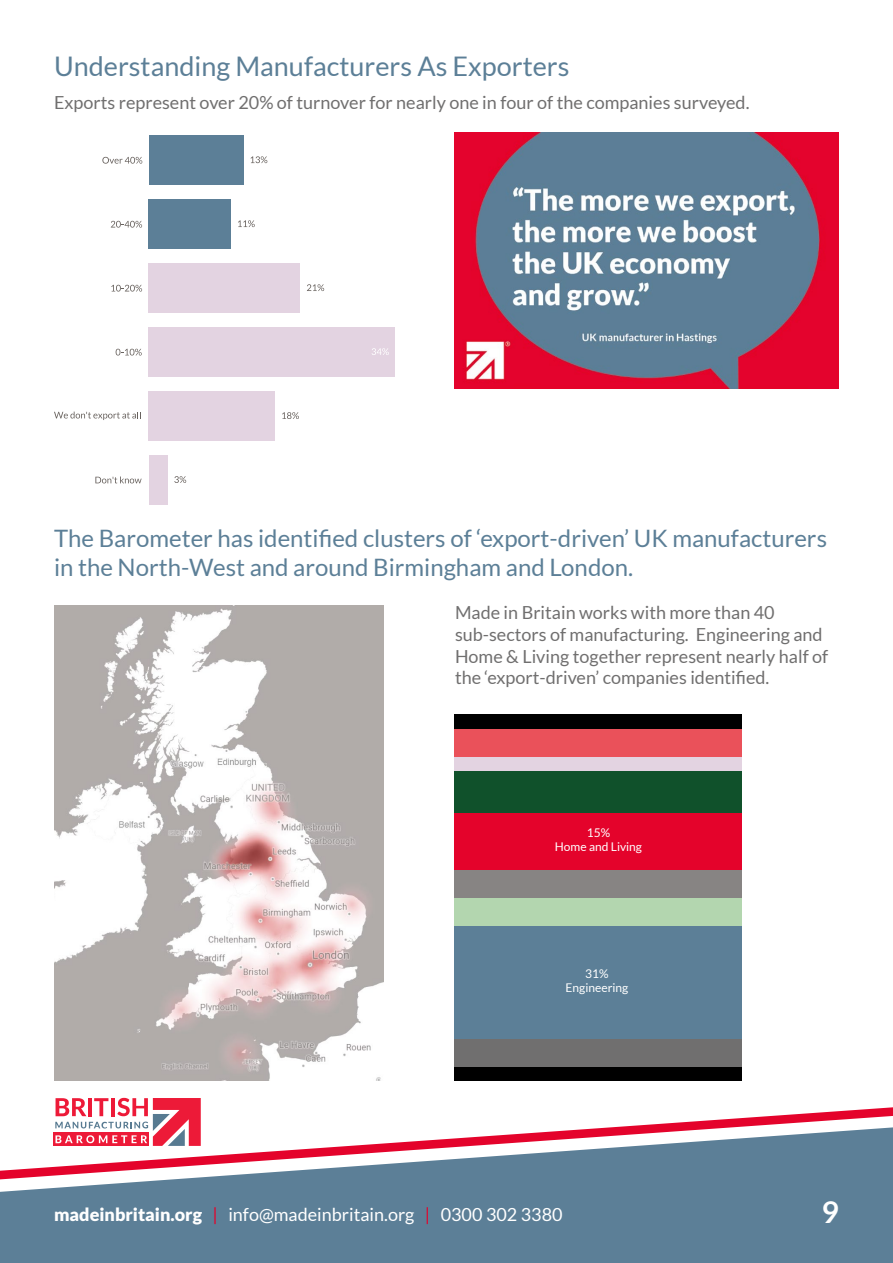
<style>
.page{position:relative;width:893px;height:1263px;background:#fff}
.page>*{position:absolute;margin:0;border:0;box-sizing:border-box;transform-origin:0 0}
.t1{font:700 30px "Lato";color:#fff}
.t2{font:27px "Lato";color:#5c7f97}
.t3{font:24px/28.8px "Lato";color:#5c7f97}
.t4{font:18px/21.6px "Lato";color:#706f6f}
.t5{font:18px "Lato";color:#fff}
.t6{font:12px/14.4px "Lato";color:#fff;text-align:center}
.s1{font-weight:900}
.s2{color:#e4032b}
</style>
<div class="page">
<div style="left:0;top:1180px;width:893px;height:83px;background:#5c7f97"></div>
<svg style="left:0;top:1107px;width:893px;height:73px"></svg>
<div style="left:49px;top:1091px;width:156px;height:60px;background:#fff"></div>
<div style="left:54px;top:1133px;width:95px;height:13px;background:#ed1a38"></div>
<svg style="left:55px;top:1098px;width:146px;height:48px"></svg>
<svg style="left:102px;top:157px;width:40px;height:7px"></svg>
<svg style="left:111px;top:221px;width:31px;height:7px"></svg>
<svg style="left:111px;top:285px;width:31px;height:7px"></svg>
<svg style="left:116px;top:349px;width:26px;height:6px"></svg>
<svg style="left:95px;top:476px;width:47px;height:7px"></svg>
<div style="left:149px;top:135px;width:94px;height:50px;background:#5c7f97"></div>
<div style="left:149px;top:199px;width:82px;height:50px;background:#5c7f97"></div>
<div style="left:149px;top:263px;width:151px;height:50px;background:#e3d3e1"></div>
<div style="left:149px;top:327px;width:246px;height:50px;background:#e3d3e1"></div>
<div style="left:149px;top:391px;width:126px;height:49px;background:#e3d3e1"></div>
<div style="left:149px;top:455px;width:19px;height:49px;background:#e3d3e1"></div>
<svg style="left:251px;top:156px;width:16px;height:7px"></svg>
<svg style="left:238px;top:220px;width:17px;height:7px"></svg>
<svg style="left:307px;top:284px;width:17px;height:7px"></svg>
<svg style="left:372px;top:348px;width:17px;height:7px"></svg>
<svg style="left:282px;top:412px;width:17px;height:7px"></svg>
<svg style="left:174px;top:476px;width:12px;height:7px"></svg>
<svg style="left:54px;top:412px;width:87px;height:8px"></svg>
<img style="left:454px;top:133px;width:385px;height:256px">
<div style="left:454px;top:1067px;width:287px;height:14px;background:#000"></div>
<div style="left:454px;top:1038px;width:287px;height:29px;background:#706f6f"></div>
<div style="left:454px;top:926px;width:287px;height:112px;background:#5c7f97"></div>
<div style="left:454px;top:898px;width:287px;height:28px;background:#b3d6af"></div>
<div style="left:454px;top:869px;width:287px;height:29px;background:#878483"></div>
<div style="left:454px;top:813px;width:287px;height:56px;background:#e4032b"></div>
<div style="left:454px;top:771px;width:287px;height:42px;background:#10512b"></div>
<div style="left:454px;top:757px;width:287px;height:14px;background:#e3d3e1"></div>
<div style="left:454px;top:728px;width:287px;height:29px;background:#ea515a"></div>
<div style="left:454px;top:714px;width:287px;height:14px;background:#000"></div>
<img style="left:54px;top:606px;width:330px;height:474px">
<h2 class="t2" style="left:54px;top:51px;width:517px">Understanding Manufacturers As Exporters</h2>
<p class="t4" style="left:54px;top:92px;width:697px">Exports represent over 20% of turnover for nearly one in four of the companies surveyed.</p>
<h3 class="t3" style="left:54px;top:524px;width:775px">The Barometer has identified clusters of ‘export-driven’ UK manufacturers in the North-West and around Birmingham and London.</h3>
<p class="t4" style="left:455px;top:602px;width:375px">Made in Britain works with more than 40 sub-sectors of manufacturing. Engineering and Home &amp; Living together represent nearly half of the ‘export-driven’ companies identified.</p>
<p class="t6" style="left:555px;top:825px;width:89px">15%<br>Home and Living</p>
<p class="t6" style="left:566px;top:966px;width:64px">31%<br>Engineering</p>
<p class="t5" style="left:54px;top:1205px;width:510px"><span class="s1">madeinbritain.org</span> <span class="s2">|</span> info@madeinbritain.org <span class="s2">|</span> 0300 302 3380</p>
<h1 class="t1" style="left:822px;top:1195px;width:19px">9</h1>
</div>
